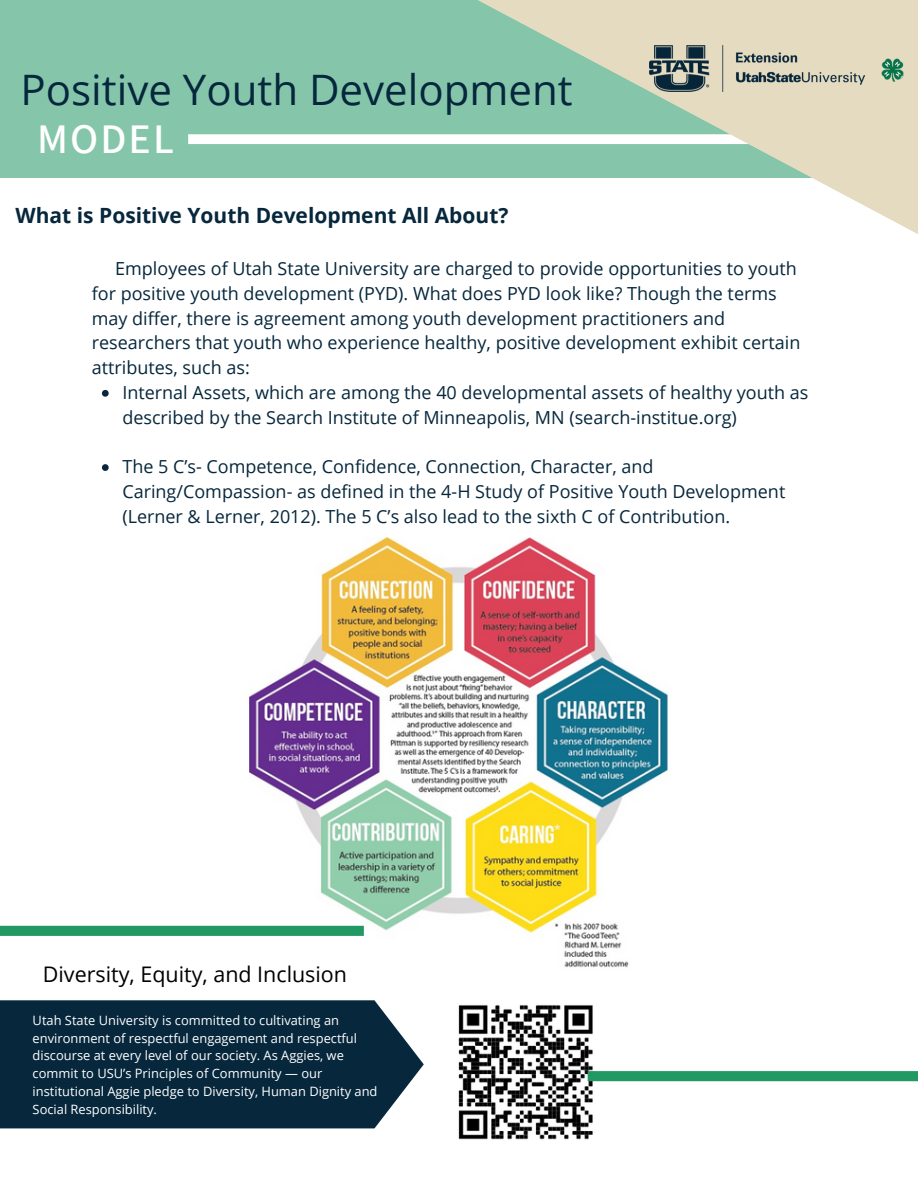
<style>
.page{position:relative;width:918px;height:1188px;background:#fff}
.page>*{position:absolute;margin:0;border:0;box-sizing:border-box;transform-origin:0 0}
.t1{font:42px "Open Sans";color:#06273c}
.t2{font:600 42px "Assistant";letter-spacing:.05em;color:#fff}
.t3{font:21.45px "Open Sans";color:#000}
.t4{font:700 21px "Open Sans";color:#06273c}
.t5{font:18px/24.8px "Open Sans";color:#06273c}
.t6{font:12.9px/17.7px "Open Sans";color:#fff}
</style>
<div class="page">
<div style="left:0;top:0;width:918px;height:178px;background:#85c6ab"></div>
<svg style="left:188px;top:134px;width:285px;height:10px"></svg>
<svg style="left:473px;top:0;width:445px;height:234px"></svg>
<img style="left:649px;top:46px;width:255px;height:46px">
<img style="left:250px;top:538px;width:418px;height:430px">
<div style="left:0;top:1000px;width:424px;height:128px;background:#06273c"></div>
<img style="left:458px;top:1005px;width:150px;height:135px">
<svg style="left:102px;top:390px;width:7px;height:7px"></svg>
<svg style="left:102px;top:464px;width:7px;height:7px"></svg>
<svg style="left:588px;top:1071px;width:330px;height:10px"></svg>
<svg style="left:0;top:926px;width:364px;height:10px"></svg>
<h1 class="t1" style="left:21px;top:60px;width:554px">Positive Youth Development</h1>
<h1 class="t2" style="left:37px;top:110px;width:138px">MODEL</h1>
<p class="t4" style="left:16px;top:200px;width:494px">What is Positive Youth Development All About?</p>
<p class="t5" style="left:92px;top:256px;width:710px;text-indent:23px">Employees of Utah State University are charged to provide opportunities to youth for positive youth development (PYD). What does PYD look like? Though the terms may differ, there is agreement among youth development practitioners and researchers that youth who experience healthy, positive development exhibit certain attributes, such as:</p>
<p class="t5" style="left:122px;top:380px;width:688px">Internal Assets, which are among the 40 developmental assets of healthy youth as described by the Search Institute of Minneapolis, MN (search-institue.org)</p>
<p class="t5" style="left:122px;top:454px;width:664px">The 5 C’s- Competence, Confidence, Connection, Character, and<br>Caring/Compassion- as defined in the 4-H Study of Positive Youth Development (Lerner &amp; Lerner, 2012). The 5 C’s also lead to the sixth C of Contribution.</p>
<p class="t3" style="left:43px;top:959px;width:306px">Diversity, Equity, and Inclusion</p>
<p class="t6" style="left:33px;top:1011px;width:346px">Utah State University is committed to cultivating an environment of respectful engagement and respectful discourse at every level of our society. As Aggies, we commit to USU’s Principles of Community — our institutional Aggie pledge to Diversity, Human Dignity and Social Responsibility.</p>
</div>
